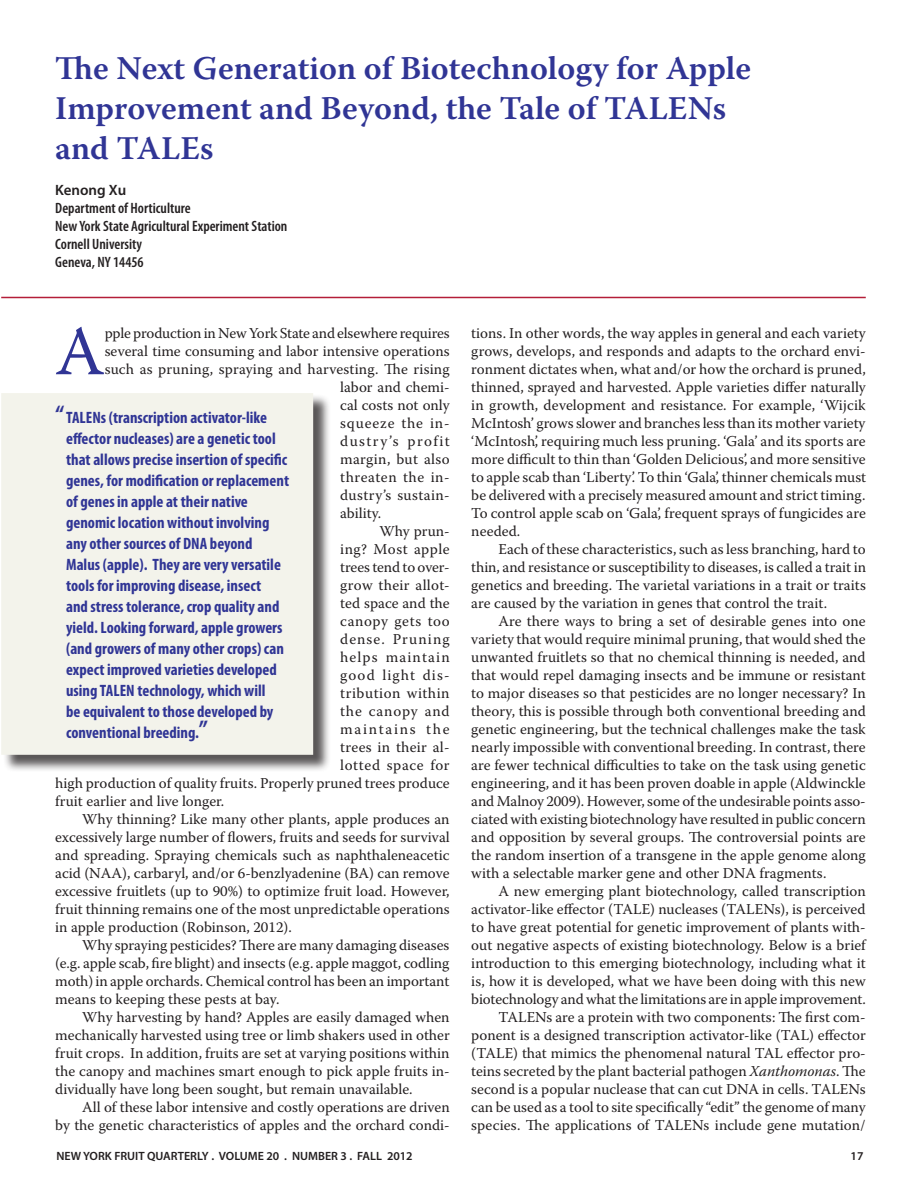
<style>
.page{position:relative;width:917px;height:1189px;background:#fff}
.page>*{position:absolute;margin:0;border:0;box-sizing:border-box;transform-origin:0 0}
.t1{font:69.6px "Warnock Pro";color:#303595}
.Body_Text{font:600 33px "Warnock Pro";color:#303595}
.t2{font:700 condensed 16.5px/21px "Myriad Pro";color:#303595}
.t3{font:15px/18px "Warnock Pro";color:#231f20;text-align:justify}
.t4{font:600 condensed 15px "Myriad Pro";color:#231f20}
.t5{font:15px "Warnock Pro";letter-spacing:.035em;color:#231f20}
.t6{font:15px "Warnock Pro";letter-spacing:.025em;color:#231f20}
.t7{font:15px "Warnock Pro";letter-spacing:.02em;color:#231f20}
.t8{font:15px "Warnock Pro";letter-spacing:.07em;color:#231f20}
.t9{font:15px "Warnock Pro";letter-spacing:.055em;color:#231f20}
.t10{font:15px "Warnock Pro";letter-spacing:.09em;color:#231f20}
.t11{font:15px "Warnock Pro";letter-spacing:.045em;color:#231f20}
.t12{font:15px "Warnock Pro";letter-spacing:.04em;color:#231f20}
.t13{font:15px "Warnock Pro";letter-spacing:.075em;color:#231f20}
.t14{font:15px "Warnock Pro";letter-spacing:.115em;color:#231f20}
.Body_Text-2{font:600 15px "Myriad Pro";color:#231f20}
.t15{font:600 12px "Myriad Pro";color:#231f20}
.s1{font-size:25.5px}
.s2{font-style:italic}
</style>
<div class="page">
<div style="left:2px;top:394px;width:329px;height:378px;background:#231f20;opacity:.75"></div>
<div style="left:1px;top:393px;width:312px;height:362px;background:#f3f3eb"></div>
<hr style="left:1px;top:297px;width:864px;height:1px;background:#b41e39">
<p class="Body_Text" style="left:55px;top:49px;width:697px">The Next Generation of Biotechnology for Apple</p>
<p class="Body_Text" style="left:55px;top:88px;width:672px">Improvement and Beyond, the Tale of TALENs</p>
<p class="Body_Text" style="left:55px;top:128px;width:160px">and TALEs</p>
<p class="Body_Text-2" style="left:55px;top:180px;width:72px">Kenong Xu</p>
<p class="t4" style="left:55px;top:200px;width:137px">Department of Horticulture</p>
<p class="t4" style="left:55px;top:218px;width:234px">NewYork State Agricultural Experiment Station</p>
<p class="t4" style="left:55px;top:236px;width:88px">Cornell University</p>
<p class="t4" style="left:55px;top:254px;width:90px">Geneva, NY 14456</p>
<p class="t1" style="left:55px;top:309px;width:51px">A</p>
<p class="t3" style="left:105px;top:324px;width:346px">pple production in New York State and elsewhere requires</p>
<p class="t3" style="left:105px;top:342px;width:346px">several time consuming and labor intensive operations</p>
<p class="t3" style="left:105px;top:360px;width:346px">such as pruning, spraying and harvesting. The rising</p>
<p class="t3" style="left:340px;top:378px;width:111px">labor and chemi-</p>
<p class="t3" style="left:340px;top:396px;width:111px">cal costs not only</p>
<p class="t9" style="left:340px;top:414px;width:111px">squeeze the in-</p>
<p class="t10" style="left:340px;top:432px;width:111px">dustry’s profit</p>
<p class="t6" style="left:340px;top:450px;width:111px">margin, but also</p>
<p class="t5" style="left:340px;top:468px;width:111px">threaten the in-</p>
<p class="t6" style="left:340px;top:486px;width:111px">dustry’s sustain-</p>
<p class="t3" style="left:340px;top:504px;width:43px">ability.</p>
<p class="t3" style="left:379px;top:522px;width:72px">Why prun-</p>
<p class="t5" style="left:340px;top:540px;width:111px">ing? Most apple</p>
<p class="t3" style="left:340px;top:558px;width:111px">trees tend to over-</p>
<p class="t7" style="left:340px;top:576px;width:111px">grow their allot-</p>
<p class="t3" style="left:340px;top:594px;width:111px">ted space and the</p>
<p class="t12" style="left:340px;top:612px;width:111px">canopy gets too</p>
<p class="t8" style="left:340px;top:630px;width:111px">dense. Pruning</p>
<p class="t13" style="left:340px;top:648px;width:111px">helps maintain</p>
<p class="t8" style="left:340px;top:666px;width:111px">good light dis-</p>
<p class="t5" style="left:340px;top:684px;width:111px">tribution within</p>
<p class="t9" style="left:340px;top:702px;width:111px">the canopy and</p>
<p class="t14" style="left:340px;top:720px;width:111px">maintains the</p>
<p class="t7" style="left:340px;top:738px;width:111px">trees in their al-</p>
<p class="t11" style="left:340px;top:756px;width:111px">lotted space for</p>
<p class="t3" style="left:55px;top:774px;width:396px">high production of quality fruits. Properly pruned trees produce</p>
<p class="t3" style="left:55px;top:792px;width:170px">fruit earlier and live longer.</p>
<p class="t3" style="left:55px;top:810px;width:396px;text-indent:27px">Why thinning? Like many other plants, apple produces an excessively large number of flowers, fruits and seeds for survival and spreading. Spraying chemicals such as naphthaleneacetic acid (NAA), carbaryl, and/or 6-benzlyadenine (BA) can remove excessive fruitlets (up to 90%) to optimize fruit load. However, fruit thinning remains one of the most unpredictable operations in apple production (Robinson, 2012).</p>
<p class="t3" style="left:55px;top:936px;width:395px;text-indent:27px">Why spraying pesticides? There are many damaging diseases (e.g. apple scab, fire blight) and insects (e.g. apple maggot, codling moth) in apple orchards. Chemical control has been an important means to keeping these pests at bay.</p>
<p class="t3" style="left:55px;top:1008px;width:396px;text-indent:27px">Why harvesting by hand? Apples are easily damaged when mechanically harvested using tree or limb shakers used in other fruit crops. In addition, fruits are set at varying positions within the canopy and machines smart enough to pick apple fruits in&shy;dividually have long been sought, but remain unavailable.</p>
<p class="t3" style="left:55px;top:1098px;width:396px;text-align:right">All of these labor intensive and costly operations are driven<br>by the genetic characteristics of apples and the orchard condi-</p>
<p class="t2" style="left:66px;top:407px;width:224px;text-indent:-10px"><span class="s1">“</span>TALENs (transcription activator-like effector nucleases) are a genetic tool that allows precise insertion of specific genes, for modification or replacement of genes in apple at their native genomic location without involving any other sources of DNA beyond Malus (apple). They are very versatile tools for improving disease, insect<br>and stress tolerance, crop quality and yield. Looking forward, apple growers (and growers of many other crops) can expect improved varieties developed using TALEN technology, which will<br>be equivalent to those developed by conventional breeding.<span class="s1">”</span></p>
<p class="t3" style="left:471px;top:324px;width:396px">tions. In other words, the way apples in general and each variety grows, develops, and responds and adapts to the orchard envi&shy;ronment dictates when, what and/or how the orchard is pruned, thinned, sprayed and harvested. Apple varieties differ naturally in growth, development and resistance. For example, ‘Wijcik McIntosh’ grows slower and branches less than its mother variety ‘McIntosh’, requiring much less pruning. ‘Gala’ and its sports are more difficult to thin than ‘Golden Delicious’, and more sensitive to apple scab than ‘Liberty’. To thin ‘Gala’, thinner chemicals must be delivered with a precisely measured amount and strict timing.<br>To control apple scab on ‘Gala’, frequent sprays of fungicides are needed.</p>
<p class="t3" style="left:471px;top:540px;width:396px;text-indent:27px">Each of these characteristics, such as less branching, hard to thin, and resistance or susceptibility to diseases, is called a trait in genetics and breeding. The varietal variations in a trait or traits are caused by the variation in genes that control the trait.</p>
<p class="t3" style="left:471px;top:612px;width:396px;text-indent:27px">Are there ways to bring a set of desirable genes into one variety that would require minimal pruning, that would shed the unwanted fruitlets so that no chemical thinning is needed, and that would repel damaging insects and be immune or resistant to major diseases so that pesticides are no longer necessary? In theory, this is possible through both conventional breeding and genetic engineering, but the technical challenges make the task nearly impossible with conventional breeding. In contrast, there are fewer technical difficulties to take on the task using genetic engineering, and it has been proven doable in apple (Aldwinckle and Malnoy 2009). However, some of the undesirable points asso&shy;ciated with existing biotechnology have resulted in public concern and opposition by several groups. The controversial points are the random insertion of a transgene in the apple genome along with a selectable marker gene and other DNA fragments.</p>
<p class="t3" style="left:471px;top:882px;width:396px;text-indent:27px">A new emerging plant biotechnology, called transcription activator-like effector (TALE) nucleases (TALENs), is perceived to have great potential for genetic improvement of plants with&shy;out negative aspects of existing biotechnology. Below is a brief introduction to this emerging biotechnology, including what it is, how it is developed, what we have been doing with this new biotechnology and what the limitations are in apple improvement.</p>
<p class="t3" style="left:471px;top:1008px;width:396px;text-indent:27px">TALENs are a protein with two components: The first com&shy;ponent is a designed transcription activator-like (TAL) effector (TALE) that mimics the phenomenal natural TAL effector pro&shy;teins secreted by the plant bacterial pathogen <span class="s2">Xanthomonas</span>. The second is a popular nuclease that can cut DNA in cells. TALENs can be used as a tool to site specifically “edit” the genome of many species. The applications of TALENs include gene mutation/</p>
<p class="t15" style="left:56px;top:1148px;width:358px">NEW YORK FRUIT QUARTERLY . VOLUME 20 . NUMBER 3 . FALL 2012</p>
<p class="t15" style="left:850px;top:1148px;width:14px">17</p>
</div>
